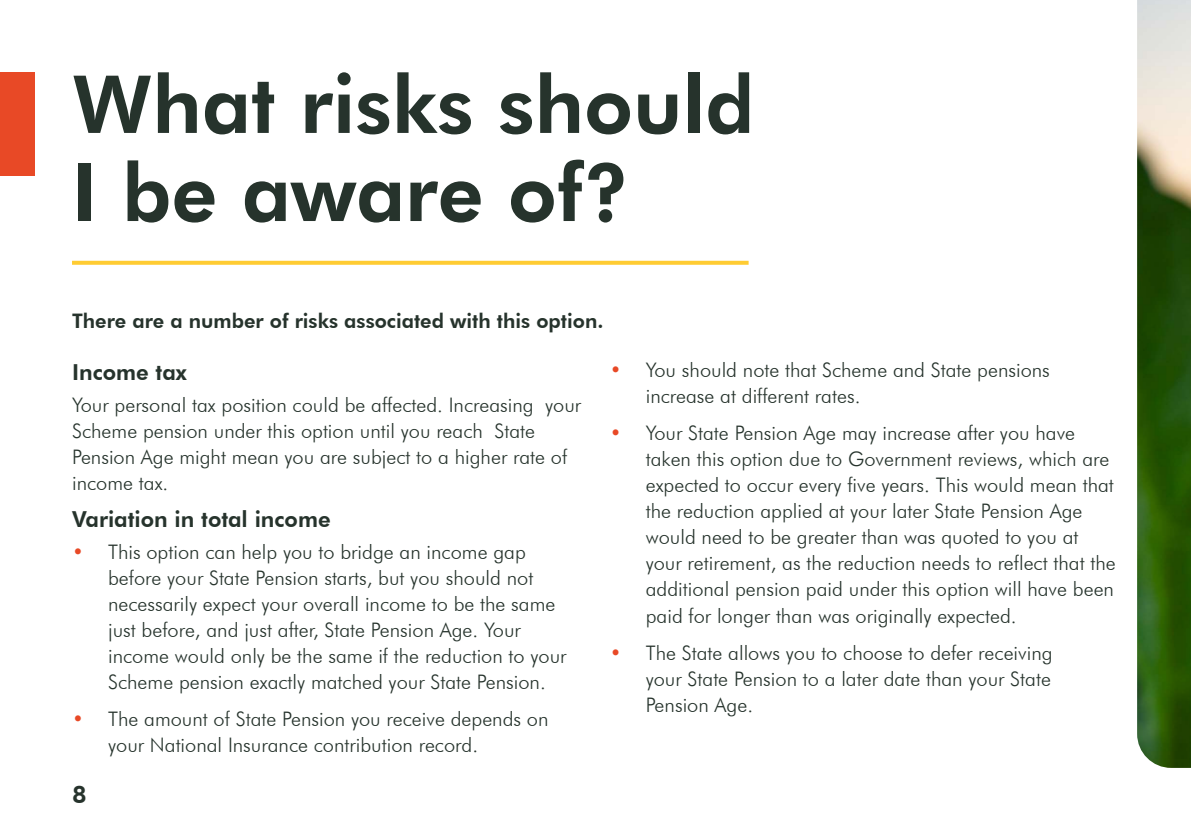
<style>
.page{position:relative;width:1191px;height:840px;background:#fff}
.page>*{position:absolute;margin:0;border:0;box-sizing:border-box;transform-origin:0 0}
.t1{font:800 80px/88px "Futura BT";color:#26332c}
.t2{font:800 24px "Futura BT";color:#26332c}
.t3{font:800 22px "Futura BT";color:#26332c}
.t4{font:300 20px/26px "Futura BT";color:#26332c}
.t5{font:800 20px "Futura BT";color:#26332c}
.s1{font-weight:800;color:#e84926}
</style>
<div class="page">
<div style="left:0;top:72px;width:34px;height:104px;background:#e84926"></div>
<svg style="left:72px;top:260px;width:676px;height:4px;background:#ffd55a"></svg>
<img style="left:1137px;top:0;width:54px;height:767px">
<h1 class="t1" style="left:72px;top:60px;width:684px">What risks should<br>I be aware of?</h1>
<p class="t5" style="left:72px;top:308px;width:533px">There are a number of risks associated with this option.</p>
<p class="t3" style="left:72px;top:358px;width:116px">Income tax</p>
<p class="t4" style="left:72px;top:391px;width:510px">Your personal tax position could be affected. Increasing your Scheme pension under this option until you reach State Pension Age might mean you are subject to a higher rate of income tax.</p>
<p class="t3" style="left:72px;top:505px;width:260px">Variation in total income</p>
<p class="t4" style="left:108px;top:538px;width:460px;text-indent:-36px"><span class="s1">•</span> This option can help you to bridge an income gap before your State Pension starts, but you should not necessarily expect your overall income to be the same just before, and just after, State Pension Age. Your income would only be the same if the reduction to your Scheme pension exactly matched your State Pension.</p>
<p class="t4" style="left:108px;top:705px;width:442px;text-indent:-36px"><span class="s1">•</span> The amount of State Pension you receive depends on your National Insurance contribution record.</p>
<p class="t4" style="left:646px;top:356px;width:406px;text-indent:-36px"><span class="s1">•</span> You should note that Scheme and State pensions increase at different rates.</p>
<p class="t4" style="left:646px;top:420px;width:471px;text-indent:-36px"><span class="s1">•</span> Your State Pension Age may increase after you have taken this option due to Government reviews, which are expected to occur every five years. This would mean that the reduction applied at your later State Pension Age would need to be greater than was quoted to you at your retirement, as the reduction needs to reflect that the additional pension paid under this option will have been paid for longer than was originally expected.</p>
<p class="t4" style="left:646px;top:639px;width:408px;text-align:justify;text-indent:-36px"><span class="s1">•</span> The State allows you to choose to defer receiving your State Pension to a later date than your State Pension Age.</p>
<p class="t2" style="left:72px;top:779px;width:16px">8</p>
</div>
